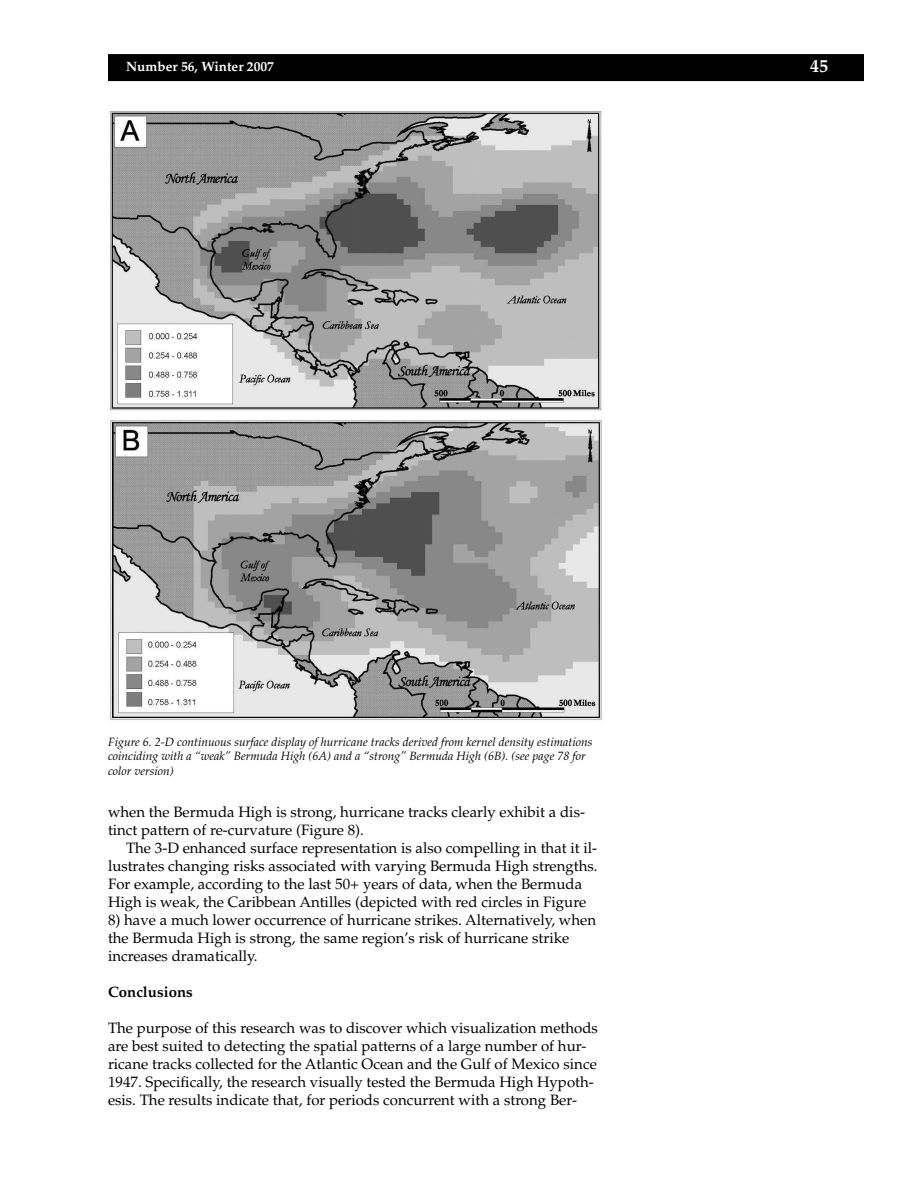
<style>
.page{position:relative;width:918px;height:1188px;background:#fff}
.page>*{position:absolute;margin:0;border:0;box-sizing:border-box;transform-origin:0 0}
.t1{font:700 18px "Palatino";color:#fff}
.t2{font:15px/18px "Palatino";color:#000}
.t3{font:700 15px "Palatino";color:#000}
.t4{font:700 13.5px "Palatino";color:#fff}
.t5{font:italic 12px/14.4px "Palatino";color:#000}
</style>
<div class="page">
<div style="left:109px;top:55px;width:754px;height:25px;background:#000"></div>
<div style="left:108px;top:54px;width:756px;height:27px;border:2px solid #000"></div>
<img style="left:108px;top:111px;width:495px;height:609px">
<p class="t4" style="left:126px;top:59px;width:149px">Number 56, Winter 2007</p>
<p class="t1" style="left:810px;top:56px;width:19px">45</p>
<p class="t5" style="left:108px;top:735px;width:486px">Figure 6. 2-D continuous surface display of hurricane tracks derived from kernel density estimations coinciding with a “weak” Bermuda High (6A) and a “strong” Bermuda High (6B). (see page 78 for color version)</p>
<p class="t2" style="left:108px;top:803px;width:479px">when the Bermuda High is strong, hurricane tracks clearly exhibit a dis&shy;tinct pattern of re-curvature (Figure 8).</p>
<p class="t2" style="left:108px;top:839px;width:491px;text-indent:18px">The 3-D enhanced surface representation is also compelling in that it il&shy;lustrates changing risks associated with varying Bermuda High strengths.<br>For example, according to the last 50+ years of data, when the Bermuda High is weak, the Caribbean Antilles (depicted with red circles in Figure</p>
<p class="t2" style="left:108px;top:911px;width:490px">8) have a much lower occurrence of hurricane strikes. Alternatively, when the Bermuda High is strong, the same region’s risk of hurricane strike increases dramatically.</p>
<p class="t3" style="left:108px;top:983px;width:86px">Conclusions</p>
<p class="t2" style="left:108px;top:1019px;width:491px">The purpose of this research was to discover which visualization methods are best suited to detecting the spatial patterns of a large number of hur&shy;ricane tracks collected for the Atlantic Ocean and the Gulf of Mexico since 1947. Specifically, the research visually tested the Bermuda High Hypoth&shy;esis. The results indicate that, for periods concurrent with a strong Ber-</p>
</div>
